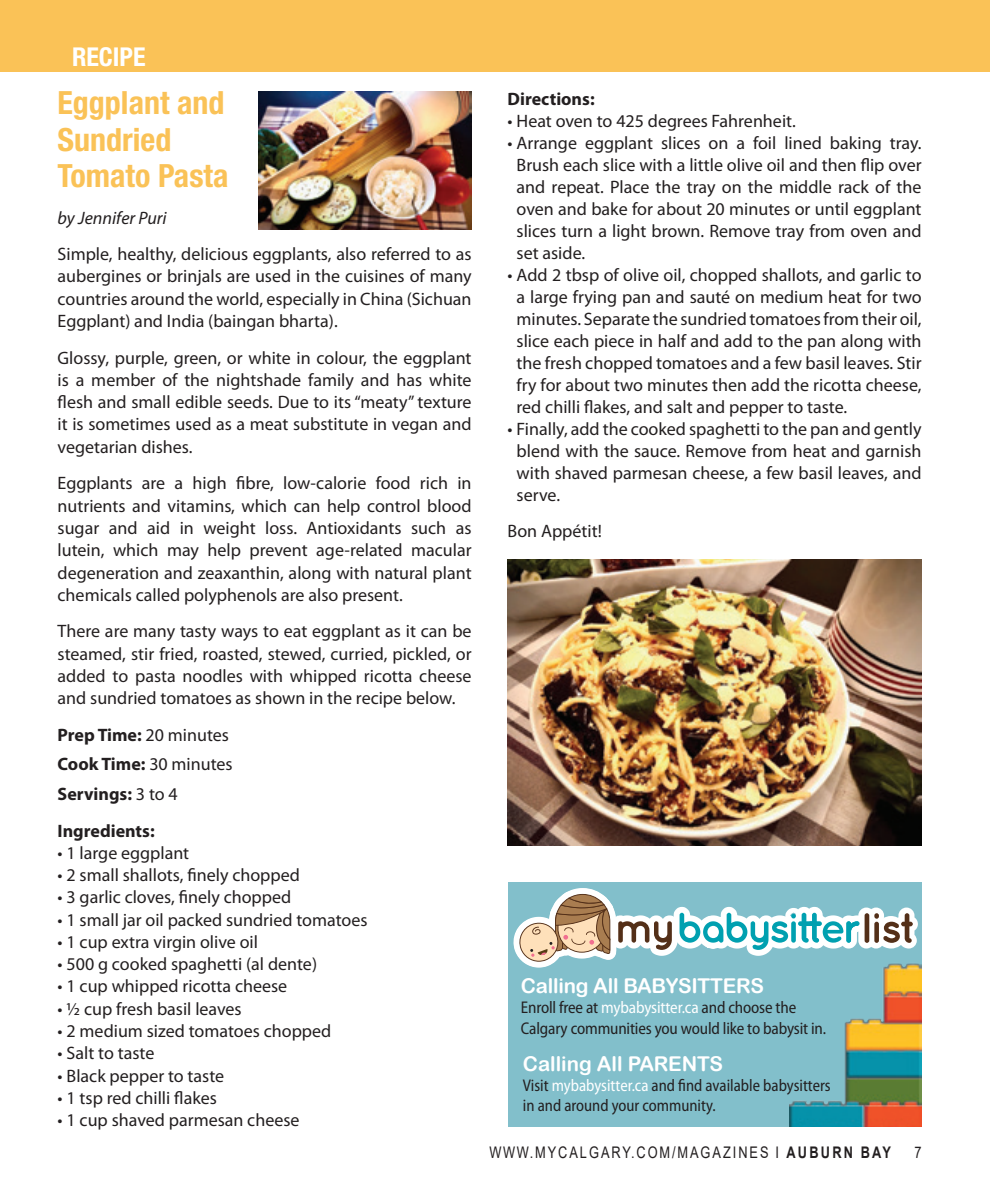
<style>
.page{position:relative;width:990px;height:1188px;background:#fff}
.page>*{position:absolute;margin:0;border:0;box-sizing:border-box;transform-origin:0 0}
.In_Around_title{font:700 condensed 32px/36.2px "Helvetica Neue LT Std";color:#fac257}
.t1{font:700 condensed 26px "Helvetica Neue LT Std";color:#fff}
.t2{font:20.4px "Arial Rounded MT Bold";letter-spacing:-.01em;color:#fff}
.Body_text{font:18px/22.2px "Myriad Pro";color:#231f20;text-align:justify}
.Body_text-2{font:700 18px "Myriad Pro";color:#231f20}
.Body_text-3{font:italic 18px "Myriad Pro";color:#231f20}
.t3{font:semi-condensed 17px/20.4px "Myriad Pro";letter-spacing:-.01em;color:#231f20}
.t4{font:semi-condensed 17px/20.4px "Myriad Pro";letter-spacing:-.01em;color:#231f20;scale:.94 1}
.t5{font:16px "Arial";letter-spacing:.155em;color:#231f20;scale:.8 1}
.s1{font-weight:400}
.s2{color:#fff}
.s3{font-weight:700}
</style>
<div class="page">
<div style="left:0;top:0;width:990px;height:72px;background:#fac257"></div>
<img style="left:259px;top:91px;width:213px;height:139px">
<img style="left:508px;top:559px;width:414px;height:286px">
<div style="left:508px;top:882px;width:414px;height:244px;background:#82bfcb"></div>
<svg style="left:514px;top:888px;width:403px;height:80px"></svg>
<img style="left:790px;top:953px;width:132px;height:173px">
<p class="t1" style="left:72px;top:41px;width:75px">RECIPE</p>
<p class="In_Around_title" style="left:58px;top:84px;width:172px">Eggplant and<br>Sundried<br>Tomato Pasta</p>
<p class="Body_text-3" style="left:58px;top:206px;width:111px">by Jennifer Puri</p>
<p class="Body_text" style="left:58px;top:243px;width:416px">Simple, healthy, delicious eggplants, also referred to as aubergines or brinjals are used in the cuisines of many countries around the world, especially in China (Sichuan Eggplant) and India (baingan bharta).</p>
<p class="Body_text" style="left:58px;top:346px;width:416px">Glossy, purple, green, or white in colour, the eggplant is a member of the nightshade family and has white flesh and small edible seeds. Due to its “meaty” texture it is sometimes used as a meat substitute in vegan and vegetarian dishes.</p>
<p class="Body_text" style="left:58px;top:472px;width:416px">Eggplants are a high fibre, low-calorie food rich in nutrients and vitamins, which can help control blood sugar and aid in weight loss. Antioxidants such as lutein, which may help prevent age-related macular degeneration and zeaxanthin, along with natural plant chemicals called polyphenols are also present.</p>
<p class="Body_text" style="left:58px;top:620px;width:416px">There are many tasty ways to eat eggplant as it can be steamed, stir fried, roasted, stewed, curried, pickled, or added to pasta noodles with whipped ricotta cheese and sundried tomatoes as shown in the recipe below.</p>
<p class="Body_text-2" style="left:58px;top:723px;width:173px">Prep Time: <span class="s1">20 minutes</span></p>
<p class="Body_text-2" style="left:58px;top:753px;width:177px">Cook Time: <span class="s1">30 minutes</span></p>
<p class="Body_text-2" style="left:58px;top:782px;width:122px">Servings: <span class="s1">3 to 4</span></p>
<p class="Body_text-2" style="left:58px;top:819px;width:99px">Ingredients:</p>
<p class="Body_text" style="left:58px;top:841px;width:133px">• 1 large eggplant</p>
<p class="Body_text" style="left:58px;top:864px;width:244px">• 2 small shallots, finely chopped</p>
<p class="Body_text" style="left:58px;top:886px;width:235px">• 3 garlic cloves, finely chopped</p>
<p class="Body_text" style="left:58px;top:908px;width:312px">• 1 small jar oil packed sundried tomatoes</p>
<p class="Body_text" style="left:58px;top:931px;width:202px">• 1 cup extra virgin olive oil</p>
<p class="Body_text" style="left:58px;top:953px;width:261px">• 500 g cooked spaghetti (al dente)</p>
<p class="Body_text" style="left:58px;top:975px;width:231px">• 1 cup whipped ricotta cheese</p>
<p class="Body_text" style="left:58px;top:997px;width:186px">• ½ cup fresh basil leaves</p>
<p class="Body_text" style="left:58px;top:1020px;width:275px">• 2 medium sized tomatoes chopped</p>
<p class="Body_text" style="left:58px;top:1042px;width:98px">• Salt to taste</p>
<p class="Body_text" style="left:58px;top:1064px;width:168px">• Black pepper to taste</p>
<p class="Body_text" style="left:58px;top:1086px;width:161px">• 1 tsp red chilli flakes</p>
<p class="Body_text" style="left:58px;top:1109px;width:243px">• 1 cup shaved parmesan cheese</p>
<p class="Body_text-2" style="left:508px;top:87px;width:89px">Directions:</p>
<p class="Body_text" style="left:508px;top:110px;width:290px">• Heat oven to 425 degrees Fahrenheit.</p>
<p class="Body_text" style="left:517px;top:132px;width:407px;text-indent:-9px">• Arrange eggplant slices on a foil lined baking tray.<br>Brush each slice with a little olive oil and then flip over and repeat. Place the tray on the middle rack of the oven and bake for about 20 minutes or until eggplant slices turn a light brown. Remove tray from oven and set aside.</p>
<p class="Body_text" style="left:517px;top:264px;width:407px;text-indent:-9px">• Add 2 tbsp of olive oil, chopped shallots, and garlic to a large frying pan and sauté on medium heat for two minutes. Separate the sundried tomatoes from their oil, slice each piece in half and add to the pan along with the fresh chopped tomatoes and a few basil leaves. Stir fry for about two minutes then add the ricotta cheese, red chilli flakes, and salt and pepper to taste.</p>
<p class="Body_text" style="left:517px;top:418px;width:407px;text-indent:-9px">• Finally, add the cooked spaghetti to the pan and gently blend with the sauce. Remove from heat and garnish with shaved parmesan cheese, a few basil leaves, and serve.</p>
<p class="Body_text" style="left:508px;top:520px;width:96px">Bon Appétit!</p>
<p class="t2" style="left:521px;top:974px;width:245px">Calling All BABYSITTERS</p>
<p class="t3" style="left:521px;top:998px;width:307px">Enroll free at <span class="s2">mybabysitter.ca</span> and choose the<br>Calgary communities you would like to babysit in.</p>
<p class="t2" style="left:523px;top:1051px;width:202px">Calling All PARENTS</p>
<p class="t4" style="left:523px;top:1076px;width:329px">Visit <span class="s2">mybabysitter.ca</span> and find available babysitters in and around your community.</p>
<p class="t5" style="left:490px;top:1141px;width:503px">WWW.MYCALGARY.COM/MAGAZINES I <span class="s3">AUBURN BAY</span></p>
<p class="t5" style="left:914px;top:1141px;width:10px">7</p>
</div>
